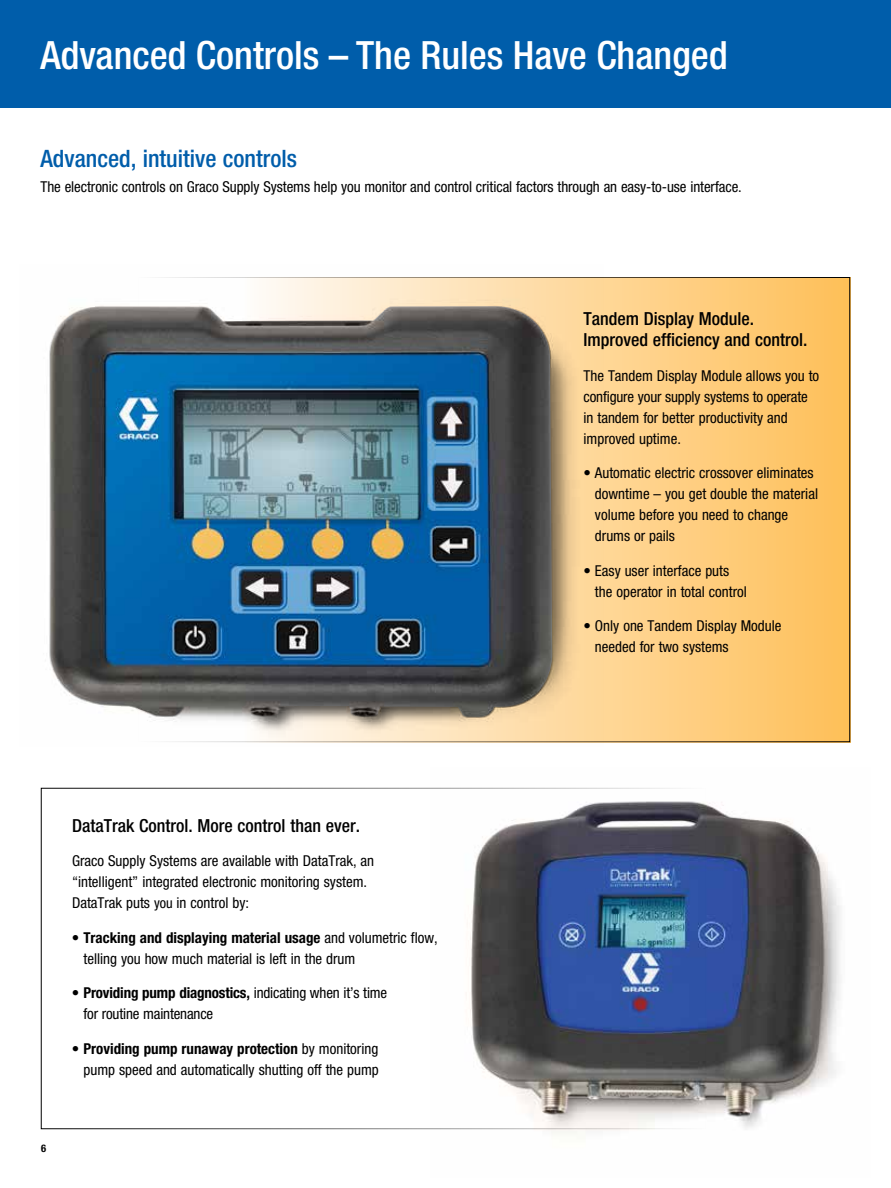
<style>
.page{position:relative;width:891px;height:1188px;background:#fff}
.page>*{position:absolute;margin:0;border:0;box-sizing:border-box;transform-origin:0 0}
.t1{font:500 condensed 39px "Helvetica Neue LT Std";color:#fff}
.t2{font:500 condensed 24px "Helvetica Neue LT Std";color:#005daa}
.t3{font:500 condensed 18px/21px "Helvetica Neue LT Std";color:#000}
.t4{font:condensed 15px/21px "Helvetica Neue LT Std";color:#000}
.t5{font:700 condensed 10.5px "Helvetica Neue LT Std";color:#000}
.s1{font-size:14.25px}
.s2{font-weight:700}
</style>
<div class="page">
<div style="left:0;top:0;width:891px;height:108px;background:#005daa"></div>
<svg style="left:603px;top:279px;width:245px;height:461px;background:#fecb79"></svg>
<img style="left:49px;top:277px;width:554px;height:466px">
<img style="left:50px;top:306px;width:502px;height:411px">
<img style="left:430px;top:787px;width:411px;height:347px">
<h1 class="t1" style="left:40px;top:32px;width:689px">Advanced Controls – The Rules Have Changed</h1>
<h2 class="t2" style="left:40px;top:144px;width:258px">Advanced, intuitive controls</h2>
<p class="t4" style="left:40px;top:176px;width:703px">The electronic controls on Graco Supply Systems help you monitor and control critical factors through an easy-to-use interface.</p>
<p class="t3" style="left:72px;top:815px;width:290px">DataTrak Control. More control than ever.</p>
<p class="t4" style="left:72px;top:850px;width:304px">Graco Supply Systems are available with DataTrak, an “intelligent” integrated electronic monitoring system.<br>DataTrak puts <span class="s1">you</span> in control by:</p>
<p class="t4" style="left:83px;top:927px;width:356px;text-indent:-11px">• <span class="s2">Tracking and displaying material usage</span> and volumetric flow, telling you how much material is left in the drum</p>
<p class="t4" style="left:83px;top:982px;width:305px;text-indent:-11px">• <span class="s2">Providing pump diagnostics,</span> indicating when it’s time for routine maintenance</p>
<p class="t4" style="left:72px;top:1038px;width:308px;text-align:right">• <span class="s2">Providing pump runaway protection</span> by monitoring pump speed and automatically shutting off the pump</p>
<p class="t5" style="left:41px;top:1142px;width:7px">6</p>
<p class="t3" style="left:584px;top:308px;width:225px">Tandem Display Module.<br>Improved efficiency and control.</p>
<p class="t4" style="left:584px;top:365px;width:237px">The Tandem Display Module allows you to configure your supply systems to operate in tandem for better productivity and improved uptime.</p>
<p class="t4" style="left:595px;top:463px;width:225px;text-indent:-11px">• Automatic electric crossover eliminates downtime – you get double the material volume before you need to change drums or pails</p>
<p class="t4" style="left:595px;top:560px;width:153px;text-indent:-11px">• Easy user interface puts the operator in total control</p>
<p class="t4" style="left:595px;top:616px;width:188px;text-indent:-11px">• Only one Tandem Display Module needed for two systems</p>
</div>
